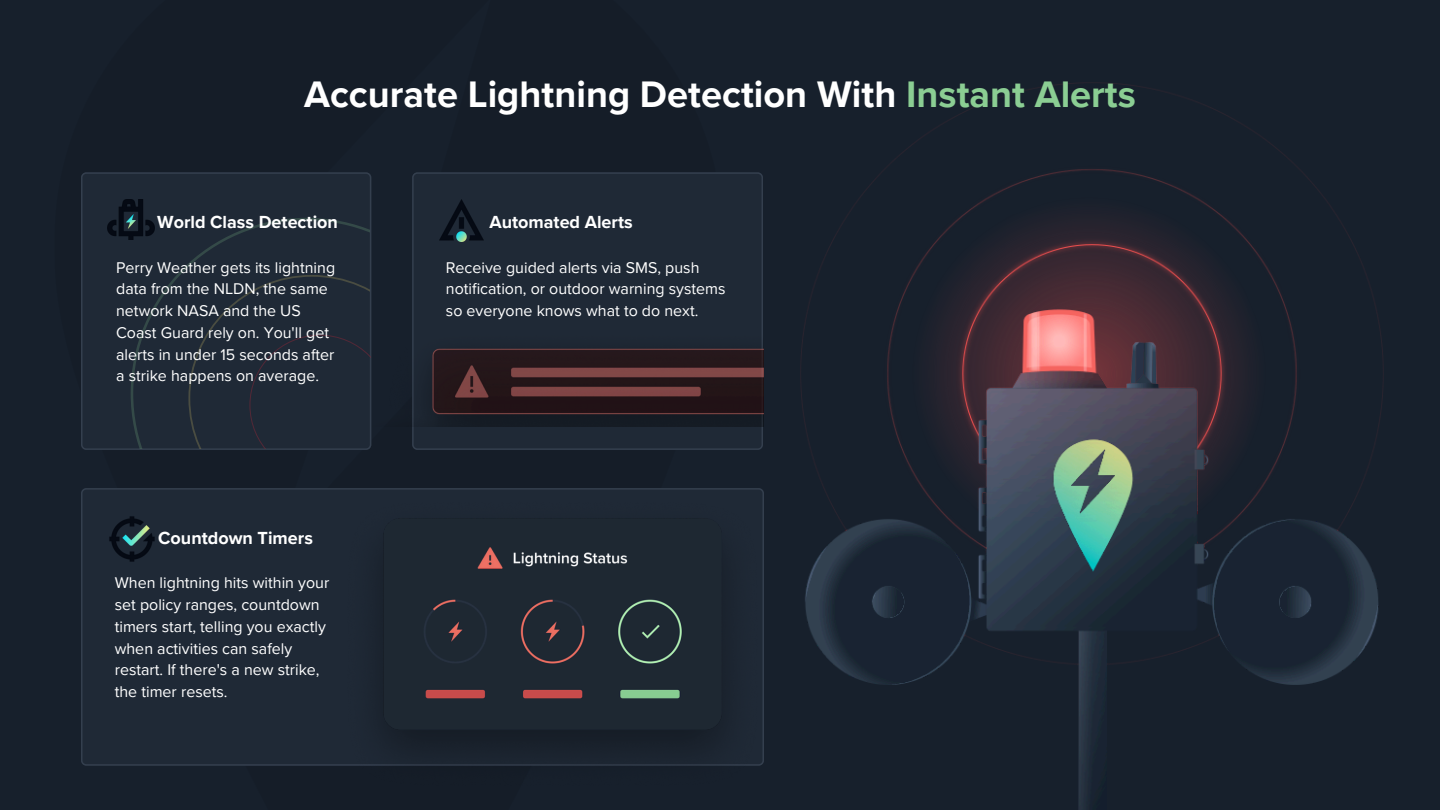
<style>
.page{position:relative;width:1440px;height:810px;background:#17202c}
.page>*{position:absolute;margin:0;border:0;box-sizing:border-box;transform-origin:0 0}
.t1{font:700 38px "Proxima Nova";color:#fff}
.t2{font:700 18px "Proxima Nova";color:#fff}
.t3{font:16px/21.8px "Proxima Nova";color:#fff}
.s1{color:#8bce93}
</style>
<div class="page">
<img style="left:800px;top:82px;width:584px;height:728px">
<div style="left:81px;top:488px;width:683px;height:278px;background:#1f2936"></div>
<img style="left:340px;top:495px;width:424px;height:271px">
<img style="left:476px;top:544px;width:151px;height:28px">
<div style="left:412px;top:172px;width:351px;height:278px;background:#1f2936"></div>
<img style="left:371px;top:321px;width:392px;height:105px">
<svg style="left:81px;top:172px;width:290px;height:278px"></svg>
<div style="left:131px;top:218px;width:239px;height:230px;background:#1f2936"></div>
<div style="left:188px;top:275px;width:182px;height:174px;background:#1f2936"></div>
<img style="left:107px;top:200px;width:47px;height:40px">
<img style="left:439px;top:200px;width:44px;height:41px">
<img style="left:108px;top:516px;width:47px;height:47px">
<p class="t1" style="left:304px;top:72px;width:833px">Accurate Lightning Detection With <span class="s1">Instant Alerts</span></p>
<p class="t2" style="left:157px;top:212px;width:182px">World Class Detection</p>
<h2 class="t3" style="left:116px;top:257px;width:221px">Perry Weather gets its lightning data from the NLDN, the same network NASA and the US<br>Coast Guard rely on. You'll get alerts in under 15 seconds after a strike happens on average.</h2>
<p class="t2" style="left:158px;top:528px;width:156px">Countdown Timers</p>
<p class="t3" style="left:115px;top:573px;width:216px">When lightning hits within your set policy ranges, countdown timers start, telling you exactly when activities can safely restart. If there's a new strike, the timer resets.</p>
<p class="t2" style="left:489px;top:212px;width:145px">Automated Alerts</p>
<p class="t3" style="left:446px;top:257px;width:281px">Receive guided alerts via SMS, push notification, or outdoor warning systems so everyone knows what to do next.</p>
</div>
